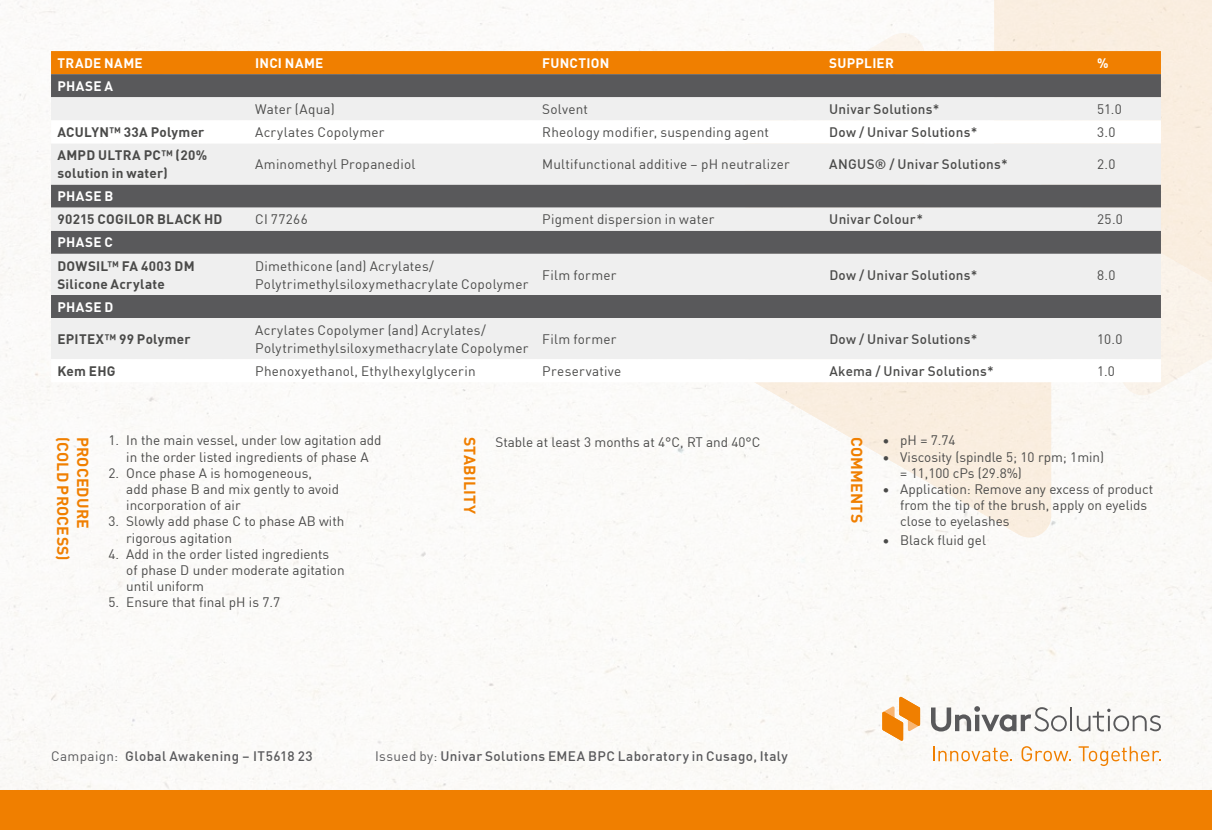
<style>
.page{position:relative;width:1212px;height:830px;background:#fff}
.page>*{position:absolute;margin:0;border:0;box-sizing:border-box;transform-origin:0 0}
.t1{font:700 15.75px "DIN Pro";letter-spacing:.015em;color:#f07f00}
.t2{font:13.5px/16.2px "DIN Pro";color:#4a4a49}
.t3{font:500 13.5px "DIN Pro";letter-spacing:.02em;color:#4a4a49}
.t4{font:700 13.5px/18px "DIN Pro";letter-spacing:.02em;color:#4a4a49}
.t5{font:500 13.5px "DIN Pro";letter-spacing:.03em;color:#59595b}
.t6{font:700 13.5px "DIN Pro";letter-spacing:.02em;color:#fff}
.t7{font:13.5px "DIN Pro";letter-spacing:.02em;color:#4a4a49}
.t8{font:13.5px "DIN Pro";letter-spacing:.025em;color:#4a4a49}
.s1{font-weight:400}
</style>
<div class="page">
<img style="left:0;top:0;width:1212px;height:789px">
<svg style="left:931px;top:705px;width:136px;height:26px"></svg>
<hr style="left:1070px;top:706px;width:2px;height:24px;background:#59595b">
<svg style="left:1077px;top:708px;width:84px;height:23px"></svg>
<svg style="left:882px;top:696px;width:38px;height:44px"></svg>
<svg style="left:933px;top:746px;width:79px;height:15px"></svg>
<svg style="left:1021px;top:745px;width:50px;height:16px"></svg>
<svg style="left:1078px;top:746px;width:82px;height:19px"></svg>
<div style="left:0;top:789px;width:1212px;height:40px;background:#f07f00"></div>
<div style="left:994px;top:0;width:218px;height:37px;background:#faeee0"></div>
<svg style="left:745px;top:28px;width:180px;height:9px"></svg>
<svg style="left:745px;top:400px;width:306px;height:139px;fill:#faf8f5"></svg>
<svg style="left:51px;top:37px;width:1161px;height:363px"></svg>
<div style="left:51px;top:74px;width:1110px;height:23px;background:#59595b"></div>
<div style="left:51px;top:97px;width:1110px;height:23px;background:#efefef"></div>
<svg style="left:51px;top:120px;width:1110px;height:262px;fill:#efefef"></svg>
<p class="t6" style="left:57px;top:52px;width:87px">TRADE NAME</p>
<p class="t6" style="left:255px;top:52px;width:70px">INCI NAME</p>
<p class="t6" style="left:542px;top:52px;width:69px">FUNCTION</p>
<p class="t6" style="left:829px;top:52px;width:66px">SUPPLIER</p>
<p class="t6" style="left:1097px;top:52px;width:13px">%</p>
<p class="t6" style="left:57px;top:75px;width:57px">PHASE A</p>
<p class="t2" style="left:255px;top:100px;width:81px">Water (Aqua)</p>
<p class="t2" style="left:542px;top:100px;width:47px">Solvent</p>
<p class="t3" style="left:829px;top:99px;width:112px">Univar Solutions*</p>
<p class="t2" style="left:1097px;top:100px;width:26px">51.0</p>
<p class="t4" style="left:57px;top:122px;width:148px">ACULYN™ 33A Polymer</p>
<p class="t7" style="left:255px;top:122px;width:131px">Acrylates Copolymer</p>
<p class="t7" style="left:542px;top:122px;width:228px">Rheology modifier, suspending agent</p>
<p class="t3" style="left:829px;top:122px;width:150px">Dow / Univar Solutions*</p>
<p class="t2" style="left:1097px;top:123px;width:20px">3.0</p>
<p class="t4" style="left:57px;top:145px;width:151px">AMPD ULTRA PC™ (20% solution in water)</p>
<p class="t2" style="left:255px;top:155px;width:162px">Aminomethyl Propanediol</p>
<p class="t2" style="left:542px;top:155px;width:249px">Multifunctional additive – pH neutralizer</p>
<p class="t3" style="left:829px;top:154px;width:180px">ANGUS® / Univar Solutions*</p>
<p class="t2" style="left:1097px;top:155px;width:20px">2.0</p>
<p class="t6" style="left:57px;top:186px;width:57px">PHASE B</p>
<p class="t4" style="left:57px;top:209px;width:166px">90215 COGILOR BLACK HD</p>
<p class="t2" style="left:255px;top:210px;width:54px">CI 77266</p>
<p class="t2" style="left:542px;top:210px;width:174px">Pigment dispersion in water</p>
<p class="t3" style="left:829px;top:209px;width:95px">Univar Colour*</p>
<p class="t2" style="left:1097px;top:210px;width:27px">25.0</p>
<p class="t6" style="left:57px;top:232px;width:57px">PHASE C</p>
<p class="t4" style="left:57px;top:256px;width:139px">DOWSIL™ FA 4003 DM<br>Silicone Acrylate</p>
<p class="t2" style="left:255px;top:256px;width:275px;line-height:18px">Dimethicone (and) Acrylates/<br>Polytrimethylsiloxymethacrylate Copolymer</p>
<p class="t2" style="left:542px;top:265px;width:76px">Film former</p>
<p class="t3" style="left:829px;top:264px;width:150px">Dow / Univar Solutions*</p>
<p class="t2" style="left:1097px;top:265px;width:20px">8.0</p>
<p class="t6" style="left:57px;top:296px;width:57px">PHASE D</p>
<p class="t4" style="left:57px;top:329px;width:135px">EPITEX™ 99 Polymer</p>
<p class="t2" style="left:255px;top:320px;width:275px;line-height:18px">Acrylates Copolymer (and) Acrylates/<br>Polytrimethylsiloxymethacrylate Copolymer</p>
<p class="t2" style="left:542px;top:330px;width:76px">Film former</p>
<p class="t3" style="left:829px;top:328px;width:150px">Dow / Univar Solutions*</p>
<p class="t2" style="left:1097px;top:330px;width:27px">10.0</p>
<p class="t4" style="left:57px;top:361px;width:60px">Kem EHG</p>
<p class="t2" style="left:255px;top:362px;width:222px">Phenoxyethanol, Ethylhexylglycerin</p>
<p class="t8" style="left:542px;top:360px;width:81px">Preservative</p>
<p class="t3" style="left:829px;top:360px;width:166px">Akema / Univar Solutions*</p>
<p class="t2" style="left:1097px;top:362px;width:19px">1.0</p>
<p class="t1" style="left:75px;top:436px;width:125px;rotate:90deg">(COLD PROCESS)</p>
<p class="t1" style="left:95px;top:436px;width:94px;rotate:90deg">PROCEDURE</p>
<p class="t2" style="left:108px;top:431px;width:275px;text-align:center">1. In the main vessel, under low agitation add in the order listed ingredients of phase A</p>
<p class="t2" style="left:126px;top:463px;width:214px;text-indent:-18px">2. Once phase A is homogeneous,<br>add phase B and mix gently to avoid incorporation of air</p>
<p class="t2" style="left:126px;top:512px;width:220px;text-indent:-18px">3. Slowly add phase C to phase AB with rigorous agitation</p>
<p class="t2" style="left:126px;top:544px;width:220px;text-indent:-18px">4. Add in the order listed ingredients<br>of phase D under moderate agitation until uniform</p>
<p class="t2" style="left:108px;top:593px;width:173px">5. Ensure that final pH is 7.7</p>
<p class="t1" style="left:482px;top:436px;width:79px;rotate:90deg">STABILITY</p>
<p class="t1" style="left:869px;top:436px;width:88px;rotate:90deg">COMMENTS</p>
<p class="t2" style="left:882px;top:431px;width:75px">• pH = 7.74</p>
<p class="t2" style="left:495px;top:433px;width:267px">Stable at least 3 months at 4°C, RT and 40°C</p>
<p class="t2" style="left:900px;top:447px;width:205px;text-indent:-18px">• Viscosity (spindle 5; 10 rpm; 1min) = 11,100 cPs (29.8%)</p>
<p class="t2" style="left:900px;top:480px;width:255px;text-indent:-18px">• Application: Remove any excess of product from the tip of the brush, apply on eyelids close to eyelashes</p>
<p class="t2" style="left:882px;top:531px;width:105px">• Black fluid gel</p>
<p class="t5" style="left:51px;top:745px;width:263px"><span class="s1">Campaign:</span> Global Awakening – IT5618 23</p>
<p class="t5" style="left:375px;top:745px;width:414px"><span class="s1">Issued by:</span> Univar Solutions EMEA BPC Laboratory in Cusago, Italy</p>
</div>
